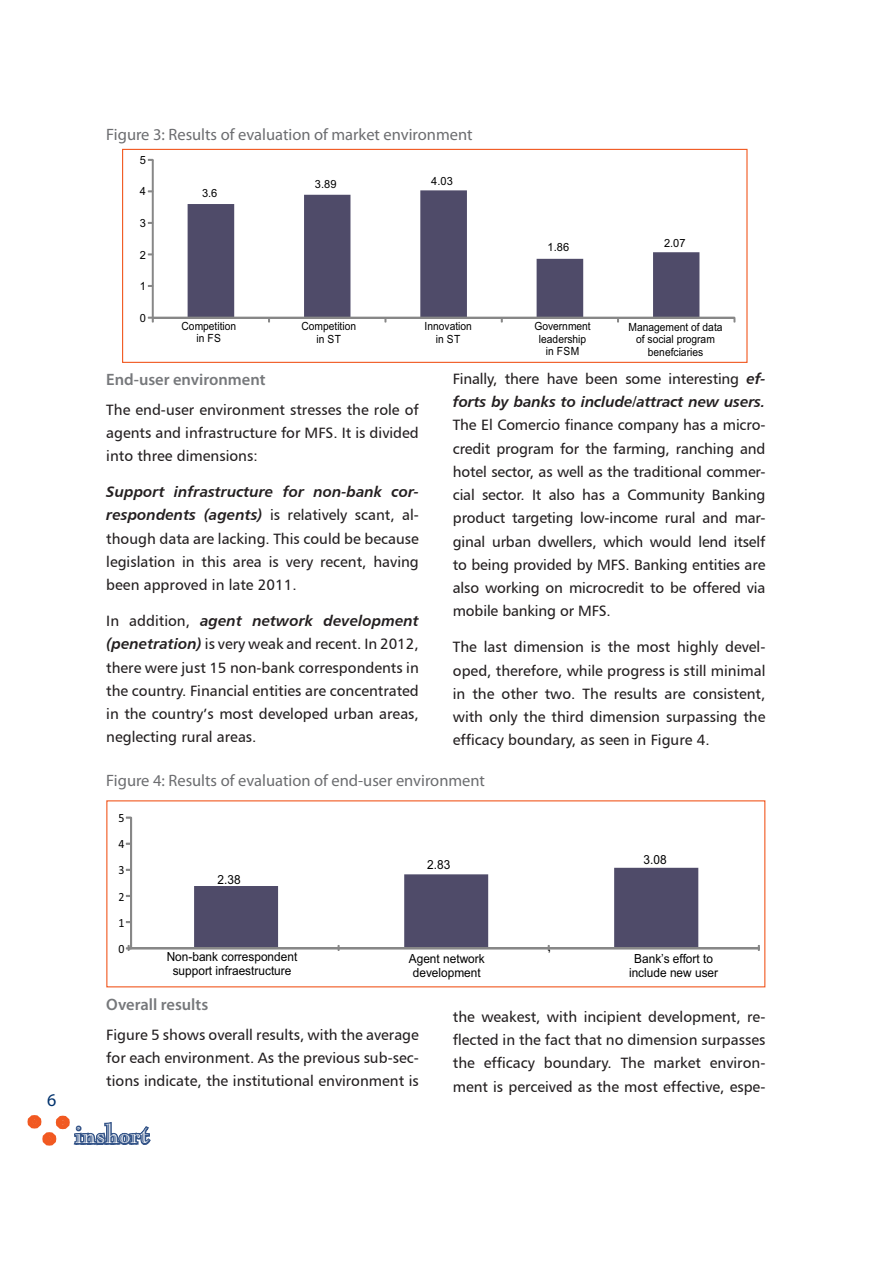
<style>
.page{position:relative;width:893px;height:1263px;background:#fff}
.page>*{position:absolute;margin:0;border:0;box-sizing:border-box;transform-origin:0 0}
.t1{font:27px "Caslon Openface BT";color:#fff}
.t2{font:18px "Myriad Pro";color:#00326d}
.TITULOS_CUADROS{font:16.5px "Myriad Pro";color:#6c6d70}
.sub_tit_2{font:600 16.5px "Myriad Pro";color:#76787b}
.TEXTO{font:15px/23.2px "Humanist 777 BT Roman B";color:#231f20;text-align:justify}
.t3{font:12.6px/14px "Arial";color:#000;text-align:center;scale:.95 1}
.t4{font:12.6px "Calibri";color:#000;scale:.95 1}
.t5{font:11.25px/12.6px "Arial";color:#000;text-align:center;scale:.91 1}
.t6{font:11.25px "Arial";color:#000}
.s1{font-family:"Humanist 777 BT Bold Italic B"}
</style>
<div class="page">
<div style="left:28px;top:1115px;width:13px;height:13px;border:9px solid #f15921;border-radius:50%"></div>
<div style="left:42px;top:1132px;width:14px;height:13px;border:9px solid #f15921;border-radius:50%"></div>
<div style="left:56px;top:1116px;width:14px;height:13px;border:9px solid #f15921;border-radius:50%"></div>
<svg style="left:60px;top:1118px;width:91px;height:28px"></svg>
<div style="left:122px;top:149px;width:625px;height:214px;border:1px solid #f15921"></div>
<svg style="left:188px;top:190px;width:511px;height:127px"></svg>
<div style="left:152px;top:160px;width:1px;height:158px;border:1px solid #878787"></div>
<div style="left:153px;top:317px;width:582px;height:1px;border:1px solid #878787"></div>
<svg style="left:148px;top:317px;width:5px;height:5px"></svg>
<div style="left:130px;top:817px;width:2px;height:131px;border:1px solid #878787"></div>
<div style="left:129px;top:948px;width:630px;height:1px;border:1px solid #878787"></div>
<svg style="left:126px;top:945px;width:5px;height:5px"></svg>
<svg style="left:194px;top:868px;width:504px;height:82px"></svg>
<p class="t2" style="left:47px;top:1089px;width:11px">6</p>
<p class="TITULOS_CUADROS" style="left:106px;top:124px;width:368px">Figure 3: Results of evaluation of market environment</p>
<p class="t6" style="left:140px;top:156px;width:8px">5</p>
<p class="t6" style="left:140px;top:187px;width:8px">4</p>
<p class="t6" style="left:140px;top:219px;width:8px">3</p>
<p class="t6" style="left:140px;top:250px;width:8px">2</p>
<p class="t6" style="left:140px;top:282px;width:8px">1</p>
<p class="t6" style="left:140px;top:313px;width:8px">0</p>
<p class="t6" style="left:202px;top:189px;width:17px">3.6</p>
<p class="t6" style="left:315px;top:180px;width:23px">3.89</p>
<p class="t6" style="left:431px;top:177px;width:23px">4.03</p>
<p class="t6" style="left:548px;top:242px;width:23px">1.86</p>
<p class="t6" style="left:664px;top:239px;width:23px">2.07</p>
<p class="t5" style="left:182px;top:320px;width:62px">Competition in FS</p>
<p class="t5" style="left:301px;top:321px;width:62px">Competition in ST</p>
<p class="t5" style="left:425px;top:321px;width:53px">Innovation in ST</p>
<p class="t5" style="left:534px;top:321px;width:63px">Government leadership in FSM</p>
<p class="t5" style="left:628px;top:321px;width:105px">Management of data of social program benefciaries</p>
<p class="TEXTO" style="left:453px;top:367px;width:314px">Finally, there have been some interesting <span class="s1">ef&shy;forts by banks to include/attract new users.<br></span>The El Comercio finance company has a micro&shy;credit program for the farming, ranching and hotel sector, as well as the traditional commer&shy;cial sector. It also has a Community Banking product targeting low-income rural and mar&shy;ginal urban dwellers, which would lend itself to being provided by MFS. Banking entities are also working on microcredit to be offered via mobile banking or MFS.</p>
<p class="TEXTO" style="left:453px;top:635px;width:314px">The last dimension is the most highly devel&shy;oped, therefore, while progress is still minimal in the other two. The results are consistent, with only the third dimension surpassing the efficacy boundary, as seen in Figure 4.</p>
<p class="TITULOS_CUADROS" style="left:106px;top:771px;width:380px">Figure 4: Results of evaluation of end-user environment</p>
<p class="sub_tit_2" style="left:106px;top:369px;width:161px">End-user environment</p>
<p class="TEXTO" style="left:106px;top:397px;width:314px">The end-user environment stresses the role of agents and infrastructure for MFS. It is divided into three dimensions:</p>
<p class="TEXTO" style="left:106px;top:480px;width:314px"><span class="s1">Support infrastructure for non-bank cor&shy;respondents (agents)</span> is relatively scant, al&shy;though data are lacking. This could be because legislation in this area is very recent, having been approved in late 2011.</p>
<p class="TEXTO" style="left:106px;top:609px;width:314px">In addition, <span class="s1">agent network development (penetration)</span> is very weak and recent. In 2012, there were just 15 non-bank correspondents in the country. Financial entities are concentrated in the country’s most developed urban areas, neglecting rural areas.</p>
<p class="t4" style="left:118px;top:810px;width:8px">5</p>
<p class="t4" style="left:118px;top:836px;width:8px">4</p>
<p class="t4" style="left:118px;top:863px;width:8px">3</p>
<p class="t4" style="left:118px;top:889px;width:8px">2</p>
<p class="t4" style="left:118px;top:915px;width:8px">1</p>
<p class="t4" style="left:118px;top:941px;width:8px">0</p>
<p class="t3" style="left:218px;top:873px;width:26px">2.38</p>
<p class="t3" style="left:427px;top:859px;width:26px">2.83</p>
<p class="t3" style="left:644px;top:853px;width:26px">3.08</p>
<p class="t3" style="left:548px;top:949px;width:4px">’</p>
<p class="t3" style="left:167px;top:950px;width:139px">Non-bank correspondent support infraestructure</p>
<p class="t3" style="left:409px;top:952px;width:81px">Agent network development</p>
<p class="t3" style="left:629px;top:952px;width:95px">Bank’s effort to include new user</p>
<p class="sub_tit_2" style="left:106px;top:994px;width:103px">Overall results</p>
<p class="TEXTO" style="left:106px;top:1022px;width:314px">Figure 5 shows overall results, with the average for each environment. As the previous sub-sec&shy;tions indicate, the institutional environment is</p>
<h1 class="t1" style="left:75px;top:1117px;width:75px">inshort</h1>
<p class="TEXTO" style="left:453px;top:1005px;width:314px">the weakest, with incipient development, re&shy;flected in the fact that no dimension surpasses the efficacy boundary. The market environ&shy;ment is perceived as the most effective, espe-</p>
</div>
